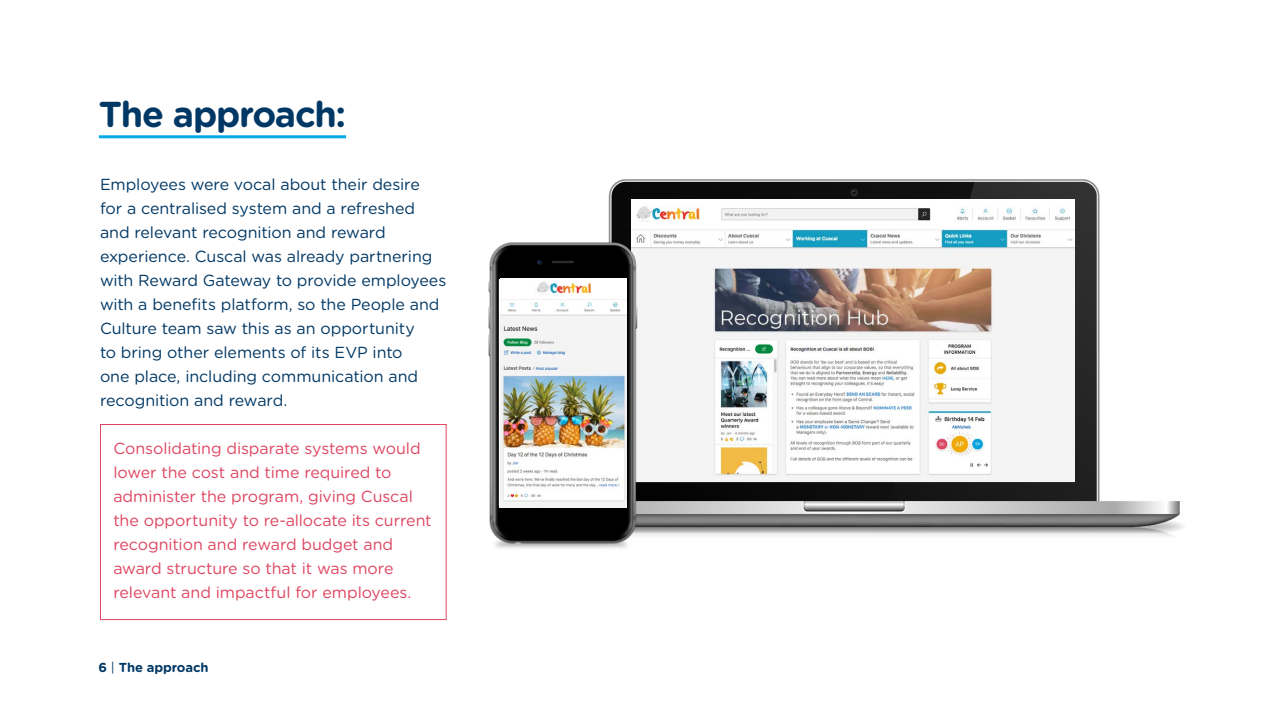
<style>
.page{position:relative;width:1280px;height:720px;background:#fff}
.page>*{position:absolute;margin:0;border:0;box-sizing:border-box;transform-origin:0 0}
.page_title{font:700 36px "Gotham Rounded";letter-spacing:-.035em;color:#003865}
.body{font:16px/24px "Gotham Rounded";letter-spacing:-.005em;color:#003865}
.body-2{font:16px/24px "Gotham Rounded";letter-spacing:-.005em;color:#df4661}
.t1{font:700 13px "Gotham Rounded";letter-spacing:-.005em;color:#003865}
.s1{font-weight:400}
</style>
<div class="page">
<hr style="left:99px;top:135px;width:247px;height:3px;background:#00abe7">
<div style="left:100px;top:424px;width:347px;height:196px;border:1px solid #df4661"></div>
<img style="left:608px;top:179px;width:575px;height:358px">
<img style="left:632px;top:199px;width:442px;height:282px">
<img style="left:488px;top:238px;width:171px;height:310px">
<img style="left:500px;top:279px;width:126px;height:229px">
<div style="left:519px;top:460px;width:11px;height:6px;background:#fff"></div>
<p class="page_title" style="left:99px;top:88px;width:249px">The approach:</p>
<p class="body" style="left:100px;top:172px;width:348px">Employees were vocal about their desire<br>for a centralised system and a refreshed and relevant recognition and reward experience. Cuscal was already partnering with Reward Gateway to provide employees with a benefits platform, so the People and Culture team saw this as an opportunity<br>to bring other elements of its EVP into<br>one place, including communication and recognition and reward.</p>
<p class="body-2" style="left:113px;top:436px;width:320px">Consolidating disparate systems would lower the cost and time required to administer the program, giving Cuscal the opportunity to re-allocate its current recognition and reward budget and award structure so that it was more relevant and impactful for employees.</p>
<p class="t1" style="left:98px;top:658px;width:111px">6 <span class="s1">|</span> The approach</p>
</div>
